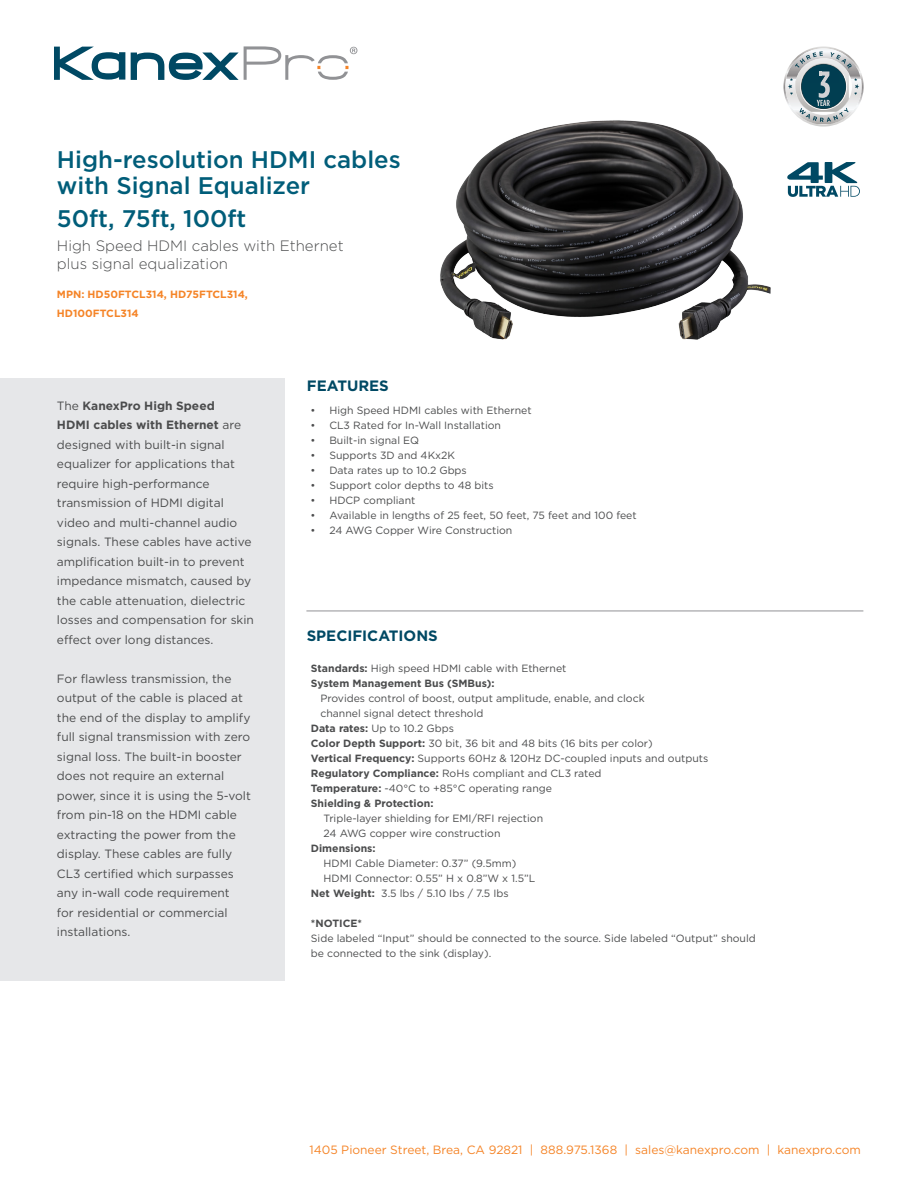
<style>
.page{position:relative;width:918px;height:1188px;background:#fff}
.page>*{position:absolute;margin:0;border:0;box-sizing:border-box;transform-origin:0 0}
.t1{font:500 24px/25.8px "Gotham HTF";color:#005d79}
.t2{font:300 15px/18px "Gotham HTF";color:#4b4c4d}
.t3{font:700 15px "Gotham HTF";color:#004964}
.t4{font:12px/19.5px "Gotham HTF";color:#4b4c4d}
.t5{font:12px "Gotham HTF";color:#f58427}
.t6{font:10.5px/15px "Gotham HTF";color:#4b4c4d}
.t7{font:700 10.5px "Gotham HTF";color:#4b4c4d}
.t8{font:700 10.5px/19.5px "Gotham HTF";color:#f58427}
.s1{font-weight:700}
</style>
<div class="page">
<svg style="left:54px;top:47px;width:71px;height:33px"></svg>
<svg style="left:131px;top:46px;width:226px;height:34px"></svg>
<svg style="left:824px;top:162px;width:36px;height:35px"></svg>
<svg style="left:786px;top:46px;width:78px;height:81px"></svg>
<div style="left:0;top:378px;width:284px;height:603px;background:#e6e7e9"></div>
<hr style="left:306px;top:611px;width:557px;height:1px;background:#919295">
<img style="left:440px;top:74px;width:384px;height:266px">
<p class="t1" style="left:57px;top:146px;width:345px">High-resolution HDMI cables with Signal Equalizer</p>
<p class="t1" style="left:57px;top:205px;width:191px">50ft, 75ft, 100ft</p>
<p class="t2" style="left:57px;top:237px;width:288px">High Speed HDMI cables with Ethernet plus signal equalization</p>
<p class="t8" style="left:57px;top:284px;width:192px">MPN: HD50FTCL314, HD75FTCL314,<br>HD100FTCL314</p>
<p class="t4" style="left:57px;top:396px;width:199px">The <span class="s1">KanexPro High Speed<br>HDMI cables with Ethernet</span> are designed with built-in signal equalizer for applications that require high-performance transmission of HDMI digital video and multi-channel audio signals. These cables have active amplification built-in to prevent impedance mismatch, caused by the cable attenuation, dielectric losses and compensation for skin effect over long distances.</p>
<p class="t4" style="left:57px;top:669px;width:196px">For flawless transmission, the output of the cable is placed at the end of the display to amplify full signal transmission with zero signal loss. The built-in booster does not require an external power, since it is using the 5-volt from pin-18 on the HDMI cable extracting the power from the display. These cables are fully<br>CL3 certified which surpasses any in-wall code requirement<br>for residential or commercial installations.</p>
<h2 class="t3" style="left:307px;top:377px;width:83px">FEATURES</h2>
<p class="t6" style="left:310px;top:403px;width:223px">• High Speed HDMI cables with Ethernet</p>
<p class="t6" style="left:310px;top:418px;width:192px">• CL3 Rated for In-Wall Installation</p>
<p class="t6" style="left:310px;top:433px;width:110px">• Built-in signal EQ</p>
<p class="t6" style="left:310px;top:448px;width:146px">• Supports 3D and 4Kx2K</p>
<p class="t6" style="left:310px;top:463px;width:158px">• Data rates up to 10.2 Gbps</p>
<p class="t6" style="left:310px;top:478px;width:185px">• Support color depths to 48 bits</p>
<p class="t6" style="left:310px;top:493px;width:106px">• HDCP compliant</p>
<p class="t6" style="left:310px;top:508px;width:328px">• Available in lengths of 25 feet, 50 feet, 75 feet and 100 feet</p>
<p class="t6" style="left:310px;top:523px;width:203px">• 24 AWG Copper Wire Construction</p>
<h2 class="t3" style="left:307px;top:627px;width:133px">SPECIFICATIONS</h2>
<p class="t6" style="left:311px;top:661px;width:257px"><span class="s1">Standards:</span> High speed HDMI cable with Ethernet</p>
<p class="t7" style="left:311px;top:677px;width:185px">System Management Bus (SMBus):</p>
<p class="t6" style="left:320px;top:691px;width:326px">Provides control of boost, output amplitude, enable, and clock</p>
<p class="t6" style="left:320px;top:706px;width:165px">channel signal detect threshold</p>
<p class="t6" style="left:311px;top:721px;width:145px"><span class="s1">Data rates:</span> Up to 10.2 Gbps</p>
<p class="t6" style="left:311px;top:736px;width:343px"><span class="s1">Color Depth Support:</span> 30 bit, 36 bit and 48 bits (16 bits per color)</p>
<p class="t6" style="left:311px;top:751px;width:399px"><span class="s1">Vertical Frequency:</span> Supports 60Hz &amp; 120Hz DC-coupled inputs and outputs</p>
<p class="t6" style="left:311px;top:766px;width:292px"><span class="s1">Regulatory Compliance:</span> RoHs compliant and CL3 rated</p>
<p class="t6" style="left:311px;top:781px;width:243px"><span class="s1">Temperature:</span> -40°C to +85°C operating range</p>
<p class="t7" style="left:311px;top:797px;width:124px">Shielding &amp; Protection:</p>
<p class="t6" style="left:324px;top:811px;width:221px">Triple-layer shielding for EMI/RFI rejection</p>
<p class="t6" style="left:324px;top:826px;width:178px">24 AWG copper wire construction</p>
<p class="t7" style="left:311px;top:842px;width:66px">Dimensions:</p>
<p class="t6" style="left:324px;top:856px;width:194px">HDMI Cable Diameter: 0.37” (9.5mm)</p>
<p class="t6" style="left:324px;top:871px;width:213px">HDMI Connector: 0.55” H x 0.8”W x 1.5”L</p>
<p class="t6" style="left:311px;top:886px;width:199px"><span class="s1">Net Weight:</span> 3.5 lbs / 5.10 Ibs / 7.5 Ibs</p>
<p class="t7" style="left:311px;top:917px;width:53px">*NOTICE*</p>
<p class="t6" style="left:311px;top:931px;width:446px">Side labeled “Input” should be connected to the source. Side labeled “Output” should be connected to the sink (display).</p>
<p class="t5" style="left:309px;top:1143px;width:553px">1405 Pioneer Street, Brea, CA 92821 | 888.975.1368 | sales@kanexpro.com | kanexpro.com</p>
</div>
